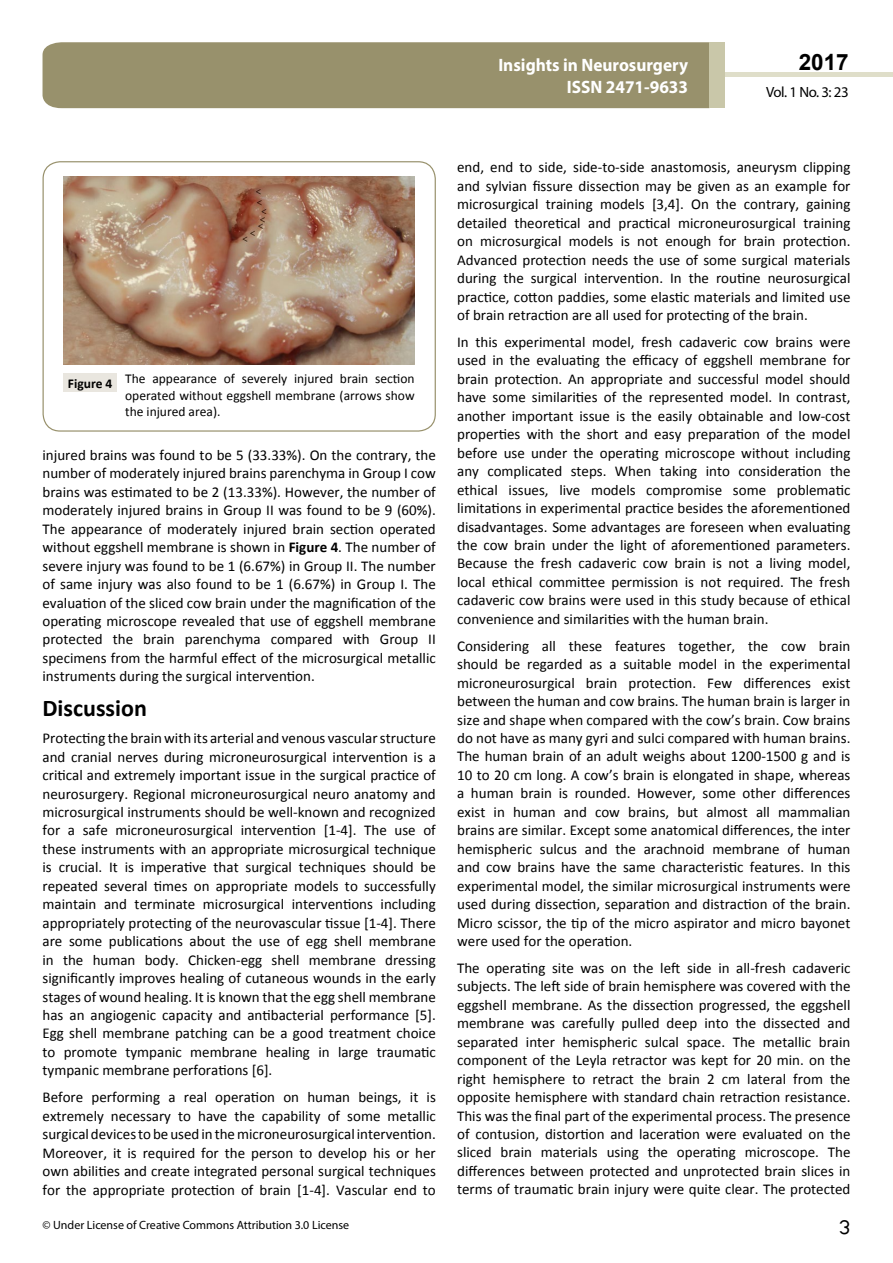
<style>
.page{position:relative;width:893px;height:1263px;background:#fff}
.page>*{position:absolute;margin:0;border:0;box-sizing:border-box;transform-origin:0 0}
.t1{font:25.5px "Tunga";color:#000}
.t2{font:700 24px "Calibri";color:#000}
.t3{font:700 22.5px "Arial";color:#000}
.t4{font:700 18px/21.6px "Myriad Pro";color:#fff;text-align:right;scale:.96 1}
.t5{font:15px/18.5px "Calibri";color:#000;text-align:justify}
.t6{font:14.85px "Myriad Pro";letter-spacing:-.03em;color:#000}
.t7{font:13.5px/16.2px "Calibri";color:#000;text-align:justify}
.t8{font:12px "Myriad Pro";color:#000}
.s1{font-weight:700}
</style>
<div class="page">
<hr style="left:725px;top:73px;width:168px;height:4px;background:#dfdec9">
<div style="left:43px;top:42px;width:666px;height:66px;background:#98916c"></div>
<div style="left:709px;top:42px;width:16px;height:66px;background:#c9c7a9"></div>
<div style="left:43px;top:161px;width:393px;height:271px;border:1px solid #98916c;border-radius:17px"></div>
<img style="left:64px;top:177px;width:351px;height:188px">
<div style="left:64px;top:373px;width:53px;height:19px;background:#e9e6df"></div>
<p class="t4" style="left:517px;top:53px;width:198px">ARCHIVOS DE MEDICINA<br>ISSN 1698-9465</p>
<h3 class="t3" style="left:799px;top:47px;width:52px">2017</h3>
<p class="t4" style="left:498px;top:54px;width:199px">Insights in Neurosurgery<br>ISSN 2471-9633</p>
<p class="t6" style="left:766px;top:83px;width:84px">Vol. 1 No. 3: 23</p>
<p class="t7" style="left:125px;top:371px;width:291px;text-indent:-57px"><span class="s1">Figure 4</span> The appearance of severely injured brain section operated without eggshell membrane (arrows show the injured area).</p>
<p class="t5" style="left:43px;top:446px;width:395px">injured brains was found to be 5 (33.33%). On the contrary, the number of moderately injured brains parenchyma in Group I cow brains was estimated to be 2 (13.33%). However, the number of moderately injured brains in Group II was found to be 9 (60%).<br>The appearance of moderately injured brain section operated without eggshell membrane is shown in <span class="s1">Figure 4</span>. The number of severe injury was found to be 1 (6.67%) in Group II. The number of same injury was also found to be 1 (6.67%) in Group I. The evaluation of the sliced cow brain under the magnification of the operating microscope revealed that use of eggshell membrane protected the brain parenchyma compared with Group II specimens from the harmful effect of the microsurgical metallic instruments during the surgical intervention.</p>
<h2 class="t2" style="left:43px;top:693px;width:106px">Discussion</h2>
<p class="t5" style="left:43px;top:729px;width:395px">Protecting the brain with its arterial and venous vascular structure and cranial nerves during microneurosurgical intervention is a critical and extremely important issue in the surgical practice of neurosurgery. Regional microneurosurgical neuro anatomy and microsurgical instruments should be well-known and recognized for a safe microneurosurgical intervention [1-4]. The use of these instruments with an appropriate microsurgical technique is crucial. It is imperative that surgical techniques should be repeated several times on appropriate models to successfully maintain and terminate microsurgical interventions including appropriately protecting of the neurovascular tissue [1-4]. There are some publications about the use of egg shell membrane in the human body. Chicken-egg shell membrane dressing significantly improves healing of cutaneous wounds in the early stages of wound healing. It is known that the egg shell membrane has an angiogenic capacity and antibacterial performance [5].<br>Egg shell membrane patching can be a good treatment choice to promote tympanic membrane healing in large traumatic tympanic membrane perforations [6].</p>
<p class="t5" style="left:43px;top:1088px;width:395px">Before performing a real operation on human beings, it is extremely necessary to have the capability of some metallic surgical devices to be used in the microneurosurgical intervention.<br>Moreover, it is required for the person to develop his or her own abilities and create integrated personal surgical techniques for the appropriate protection of brain [1-4]. Vascular end to</p>
<p class="t5" style="left:457px;top:158px;width:395px">end, end to side, side-to-side anastomosis, aneurysm clipping and sylvian fissure dissection may be given as an example for microsurgical training models [3,4]. On the contrary, gaining detailed theoretical and practical microneurosurgical training on microsurgical models is not enough for brain protection.<br>Advanced protection needs the use of some surgical materials during the surgical intervention. In the routine neurosurgical practice, cotton paddies, some elastic materials and limited use of brain retraction are all used for protecting of the brain.</p>
<p class="t5" style="left:457px;top:333px;width:395px">In this experimental model, fresh cadaveric cow brains were used in the evaluating the efficacy of eggshell membrane for brain protection. An appropriate and successful model should have some similarities of the represented model. In contrast, another important issue is the easily obtainable and low-cost properties with the short and easy preparation of the model before use under the operating microscope without including any complicated steps. When taking into consideration the ethical issues, live models compromise some problematic limitations in experimental practice besides the aforementioned disadvantages. Some advantages are foreseen when evaluating the cow brain under the light of aforementioned parameters.<br>Because the fresh cadaveric cow brain is not a living model, local ethical committee permission is not required. The fresh cadaveric cow brains were used in this study because of ethical convenience and similarities with the human brain.</p>
<p class="t5" style="left:457px;top:637px;width:395px">Considering all these features together, the cow brain should be regarded as a suitable model in the experimental microneurosurgical brain protection. Few differences exist between the human and cow brains. The human brain is larger in size and shape when compared with the cow’s brain. Cow brains do not have as many gyri and sulci compared with human brains.<br>The human brain of an adult weighs about 1200-1500 g and is 10 to 20 cm long. A cow’s brain is elongated in shape, whereas a human brain is rounded. However, some other differences exist in human and cow brains, but almost all mammalian brains are similar. Except some anatomical differences, the inter hemispheric sulcus and the arachnoid membrane of human and cow brains have the same characteristic features. In this experimental model, the similar microsurgical instruments were used during dissection, separation and distraction of the brain.<br>Micro scissor, the tip of the micro aspirator and micro bayonet were used for the operation.</p>
<p class="t5" style="left:457px;top:959px;width:395px">The operating site was on the left side in all-fresh cadaveric subjects. The left side of brain hemisphere was covered with the eggshell membrane. As the dissection progressed, the eggshell membrane was carefully pulled deep into the dissected and separated inter hemispheric sulcal space. The metallic brain component of the Leyla retractor was kept for 20 min. on the right hemisphere to retract the brain 2 cm lateral from the opposite hemisphere with standard chain retraction resistance.<br>This was the final part of the experimental process. The presence of contusion, distortion and laceration were evaluated on the sliced brain materials using the operating microscope. The differences between protected and unprotected brain slices in terms of traumatic brain injury were quite clear. The protected</p>
<p class="t8" style="left:43px;top:1218px;width:308px">© Under License of Creative Commons Attribution 3.0 License</p>
<h1 class="t1" style="left:839px;top:1210px;width:13px">3</h1>
</div>
